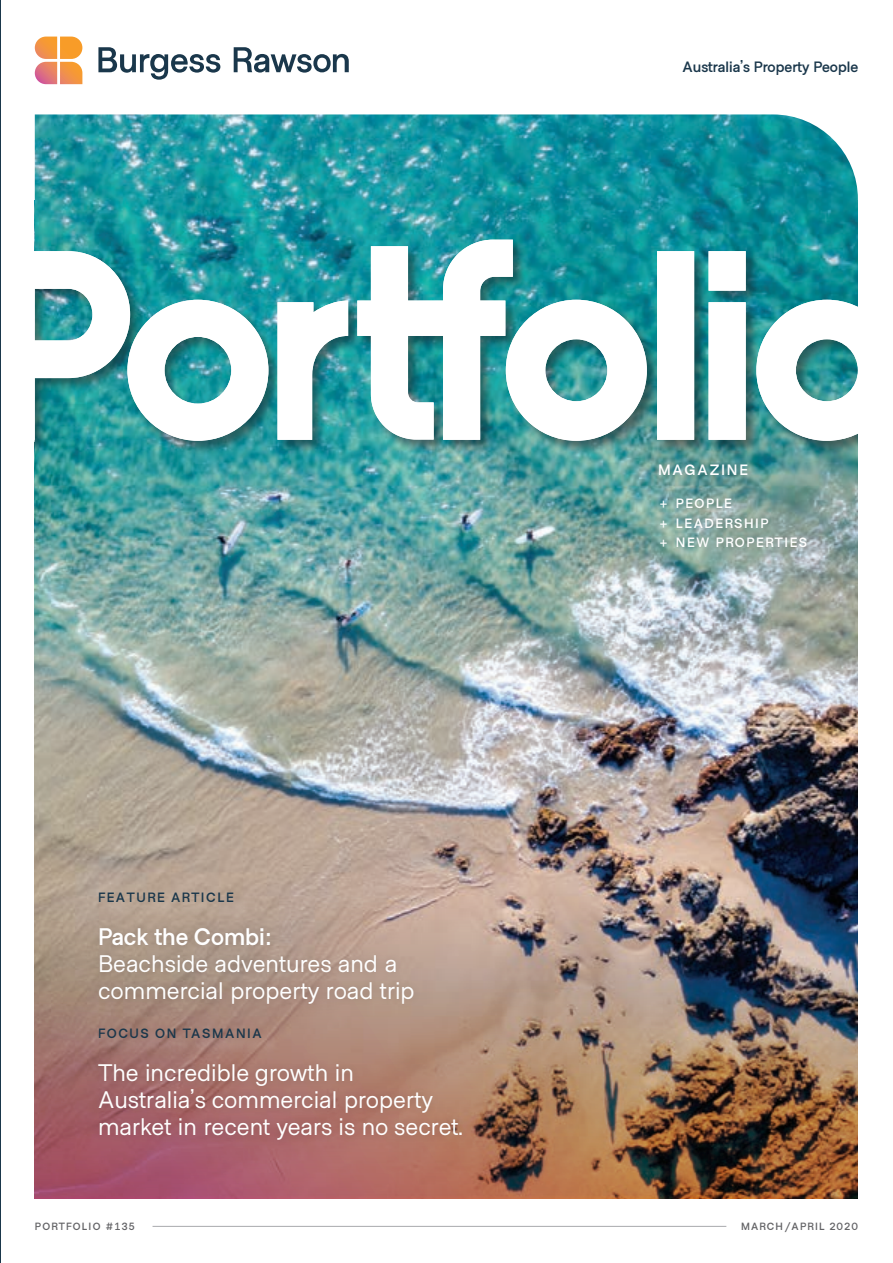
<style>
.page{position:relative;width:893px;height:1263px;background:#fff}
.page>*{position:absolute;margin:0;border:0;box-sizing:border-box;transform-origin:0 0}
.t1{font:24px/27px "Metro Sans";color:#fff}
.t2{font:700 24px "Metro Sans";color:#fff}
.t3{font:700 15px "Metro Sans";color:#1a374b}
.t4{font:700 15px "Metro Sans";letter-spacing:.12em;color:#fff}
.t5{font:700 13.5px/19.5px "Metro Sans";letter-spacing:.12em;color:#fff}
.t6{font:700 13.5px "Metro Sans";letter-spacing:.12em;color:#1a374b}
.t7{font:700 10.5px "Metro Sans";letter-spacing:.12em;color:#636366}
</style>
<div class="page">
<img style="left:35px;top:486px;width:823px;height:381px">
<img style="left:35px;top:114px;width:823px;height:372px">
<img style="left:35px;top:867px;width:823px;height:331px">
<div style="left:35px;top:238px;width:823px;height:217px;background:#231f20;opacity:.5"></div>
<svg style="left:34px;top:240px;width:824px;height:202px"></svg>
<hr style="left:153px;top:1226px;width:573px;height:1px;background:#a8a9ad">
<svg style="left:35px;top:37px;width:47px;height:47px;background:#f2a46a"></svg>
<svg style="left:98px;top:47px;width:251px;height:33px"></svg>
<div style="left:102px;top:894px;width:150px;height:26px;background:#b8a393"></div>
<div style="left:92px;top:920px;width:329px;height:92px;background:#231f20;opacity:.19"></div>
<div style="left:102px;top:1031px;width:178px;height:25px;background:#fff;opacity:.25"></div>
<div style="left:91px;top:1057px;width:379px;height:91px;background:#231f20;opacity:.19"></div>
<div style="left:651px;top:456px;width:104px;height:27px;background:#231f20;opacity:.19"></div>
<div style="left:653px;top:491px;width:161px;height:64px;background:#231f20;opacity:.19"></div>
<hr style="left:0;top:0;width:1px;height:1263px;background:#1a374b">
<p class="t6" style="left:98px;top:889px;width:137px">FEATURE ARTICLE</p>
<p class="t2" style="left:98px;top:923px;width:175px">Pack the Combi:</p>
<p class="t1" style="left:98px;top:951px;width:318px">Beachside adventures and a commercial property road trip</p>
<p class="t6" style="left:98px;top:1025px;width:165px">FOCUS ON TASMANIA</p>
<p class="t1" style="left:98px;top:1060px;width:366px">The incredible growth in<br>Australia’s commercial property market in recent years is no secret.</p>
<p class="t7" style="left:35px;top:1220px;width:101px">PORTFOLIO #135</p>
<p class="t3" style="left:682px;top:58px;width:177px">Australia’s Property People</p>
<p class="t4" style="left:658px;top:461px;width:91px">MAGAZINE</p>
<p class="t5" style="left:658px;top:494px;width:151px">+ PEOPLE<br>+ LEADERSHIP<br>+ NEW PROPERTIES</p>
<p class="t7" style="left:741px;top:1220px;width:118px">MARCH/APRIL 2020</p>
</div>
